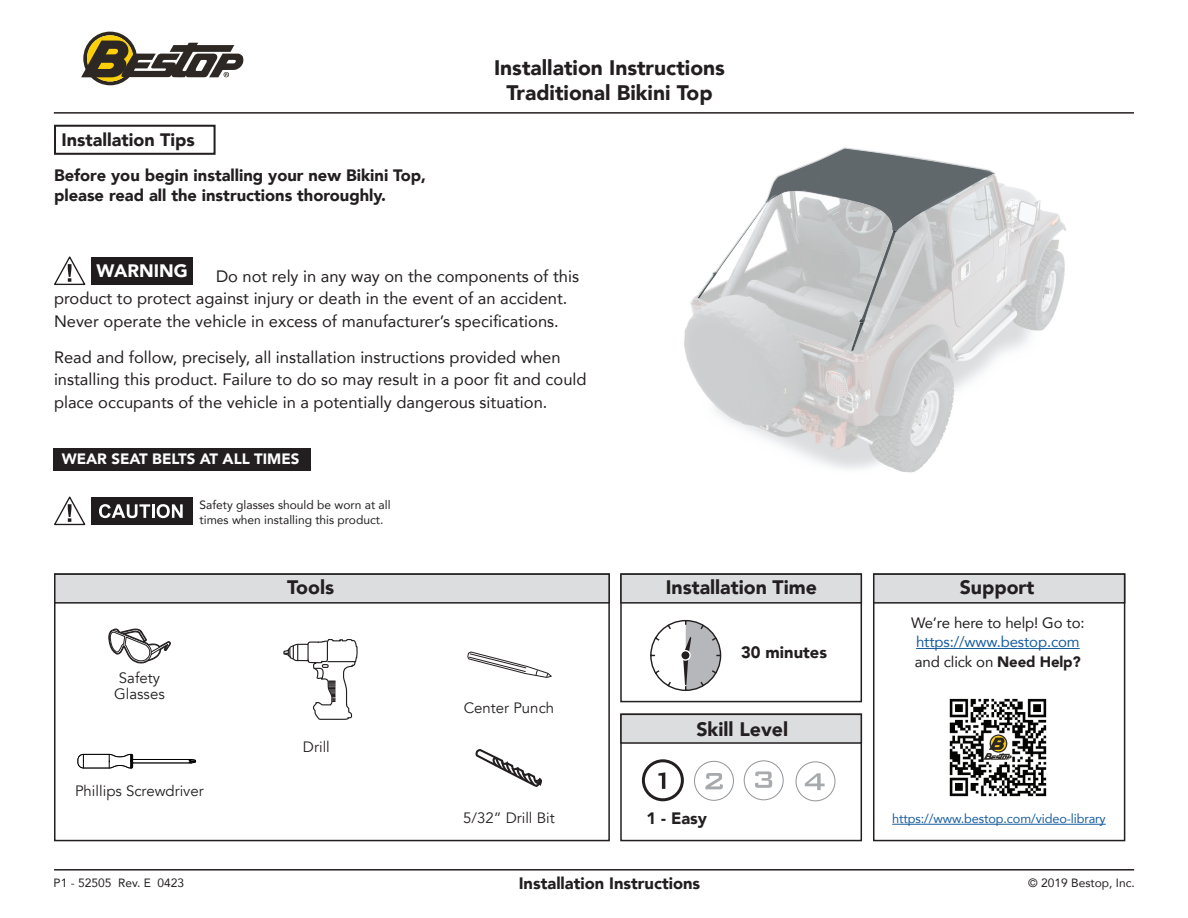
<style>
.page{position:relative;width:1188px;height:918px;background:#fff}
.page>*{position:absolute;margin:0;border:0;box-sizing:border-box;transform-origin:0 0}
.t1{font:900 21px/25.2px "Avenir";color:#231f20;text-align:center}
.t2{font:900 19.5px "Avenir";color:#231f20}
.t3{font:900 18px "Avenir";color:#231f20}
.t4{font:900 18px "Avenir";color:#fff}
.t5{font:16.5px/22.5px "Avenir";color:#231f20}
.t6{font:900 16.5px/19.8px "Avenir";color:#231f20}
.t7{font:15px "Avenir";color:#231f20}
.t8{font:15px/19.5px "Avenir";letter-spacing:-.01em;color:#175d9e}
.t9{font:900 15px "Avenir";color:#fff}
.t10{font:15px "Avenir";letter-spacing:-.01em;color:#231f20}
.t11{font:12.75px "Avenir";letter-spacing:-.01em;color:#175d9e}
.t12{font:12px/14.4px "Avenir";color:#231f20}
.s1{color:#231f20}
.s2{font-weight:900;color:#231f20}
</style>
<div class="page">
<hr style="left:54px;top:112px;width:1080px;height:2px;background:#231f20">
<hr style="left:54px;top:869px;width:1080px;height:2px;background:#231f20">
<svg style="left:81px;top:32px;width:163px;height:53px"></svg>
<div style="left:54px;top:125px;width:162px;height:30px;border:2px solid #231f20"></div>
<div style="left:54px;top:573px;width:556px;height:268px;border:2px solid #231f20"></div>
<div style="left:55px;top:574px;width:554px;height:29px;background:#dcdddf"></div>
<div style="left:54px;top:573px;width:556px;height:31px;border:2px solid #231f20"></div>
<svg style="left:54px;top:496px;width:32px;height:30px"></svg>
<svg style="left:54px;top:256px;width:32px;height:29px"></svg>
<div style="left:92px;top:498px;width:101px;height:27px;background:#201c1d"></div>
<div style="left:92px;top:258px;width:101px;height:27px;background:#201c1d"></div>
<svg style="left:99px;top:504px;width:51px;height:14px"></svg>
<hr style="left:152px;top:504px;width:3px;height:14px;background:#fff">
<svg style="left:157px;top:504px;width:26px;height:14px"></svg>
<div style="left:620px;top:714px;width:242px;height:127px;border:2px solid #231f20"></div>
<div style="left:621px;top:714px;width:240px;height:29px;background:#dcdddf"></div>
<div style="left:620px;top:714px;width:242px;height:30px;border:2px solid #231f20"></div>
<div style="left:620px;top:573px;width:242px;height:129px;border:2px solid #231f20"></div>
<div style="left:621px;top:574px;width:240px;height:29px;background:#dcdddf"></div>
<div style="left:620px;top:573px;width:242px;height:31px;border:2px solid #231f20"></div>
<div style="left:54px;top:448px;width:257px;height:23px;background:#231f20"></div>
<div style="left:642px;top:759px;width:42px;height:42px;border:3px solid #231f20;border-radius:50%"></div>
<svg style="left:658px;top:772px;width:7px;height:17px"></svg>
<div style="left:694px;top:761px;width:40px;height:40px;border:1px solid #939698;border-radius:50%"></div>
<svg style="left:705px;top:773px;width:18px;height:16px"></svg>
<div style="left:796px;top:761px;width:39px;height:40px;border:1px solid #939698;border-radius:50%"></div>
<svg style="left:805px;top:773px;width:20px;height:17px"></svg>
<div style="left:744px;top:760px;width:40px;height:40px;border:1px solid #939698;border-radius:50%"></div>
<svg style="left:755px;top:771px;width:17px;height:17px"></svg>
<svg style="left:108px;top:628px;width:63px;height:36px"></svg>
<div style="left:873px;top:573px;width:252px;height:268px;border:2px solid #231f20"></div>
<div style="left:874px;top:574px;width:251px;height:29px;background:#dcdddf"></div>
<div style="left:873px;top:573px;width:252px;height:31px;border:2px solid #231f20"></div>
<img style="left:949px;top:698px;width:98px;height:99px">
<hr style="left:916px;top:648px;width:164px;height:1px;background:#175d9e">
<hr style="left:892px;top:824px;width:214px;height:1px;background:#175d9e">
<svg style="left:77px;top:753px;width:120px;height:16px"></svg>
<svg style="left:650px;top:619px;width:72px;height:72px"></svg>
<svg style="left:681px;top:651px;width:9px;height:9px"></svg>
<div style="left:680px;top:650px;width:11px;height:11px;border:1px solid #fff;border-radius:50%"></div>
<svg style="left:684px;top:147px;width:382px;height:326px"></svg>
<svg style="left:283px;top:639px;width:75px;height:81px"></svg>
<svg style="left:475px;top:749px;width:67px;height:38px"></svg>
<svg style="left:467px;top:651px;width:85px;height:27px"></svg>
<p class="t3" style="left:62px;top:125px;width:135px">Installation Tips</p>
<p class="t6" style="left:54px;top:165px;width:374px">Before you begin installing your new Bikini Top, please read all the instructions thoroughly.</p>
<p class="t1" style="left:494px;top:55px;width:232px">Installation Instructions<br>Traditional Bikini Top</p>
<p class="t4" style="left:97px;top:256px;width:93px">WARNING</p>
<p class="t5" style="left:54px;top:264px;width:527px;text-indent:162px">Do not rely in any way on the components of this product to protect against injury or death in the event of an accident.<br>Never operate the vehicle in excess of manufacturer’s specifications.</p>
<p class="t5" style="left:54px;top:345px;width:534px">Read and follow, precisely, all installation instructions provided when installing this product. Failure to do so may result in a poor fit and could place occupants of the vehicle in a potentially dangerous situation.</p>
<p class="t9" style="left:62px;top:446px;width:239px">WEAR SEAT BELTS AT ALL TIMES</p>
<p class="t12" style="left:200px;top:498px;width:192px">Safety glasses should be worn at all times when installing this product.</p>
<p class="t2" style="left:287px;top:570px;width:48px">Tools</p>
<p class="t2" style="left:666px;top:570px;width:153px">Installation Time</p>
<p class="t7" style="left:119px;top:669px;width:43px">Safety</p>
<p class="t7" style="left:114px;top:685px;width:52px">Glasses</p>
<p class="t7" style="left:75px;top:782px;width:130px">Phillips Screwdriver</p>
<p class="t7" style="left:303px;top:738px;width:28px">Drill</p>
<p class="t7" style="left:464px;top:698px;width:92px">Center Punch</p>
<p class="t7" style="left:463px;top:809px;width:93px">5/32” Drill Bit</p>
<p class="t6" style="left:741px;top:642px;width:87px">30 minutes</p>
<p class="t2" style="left:696px;top:713px;width:93px">Skill Level</p>
<p class="t6" style="left:647px;top:808px;width:62px">1 - Easy</p>
<p class="t2" style="left:960px;top:570px;width:76px">Support</p>
<p class="t10" style="left:911px;top:611px;width:175px">We’re here to help! Go to:</p>
<p class="t8" style="left:915px;top:632px;width:167px">https://www.bestop.com <span class="s1">and click on</span> <span class="s2">Need Help?</span></p>
<p class="t11" style="left:892px;top:809px;width:215px">https://www.bestop.com/video-library</p>
<p class="t12" style="left:54px;top:875px;width:132px">P1 - 52505 Rev. E 0423</p>
<p class="t6" style="left:519px;top:873px;width:183px">Installation Instructions</p>
<p class="t12" style="left:1028px;top:875px;width:108px">© 2019 Bestop, Inc.</p>
</div>
